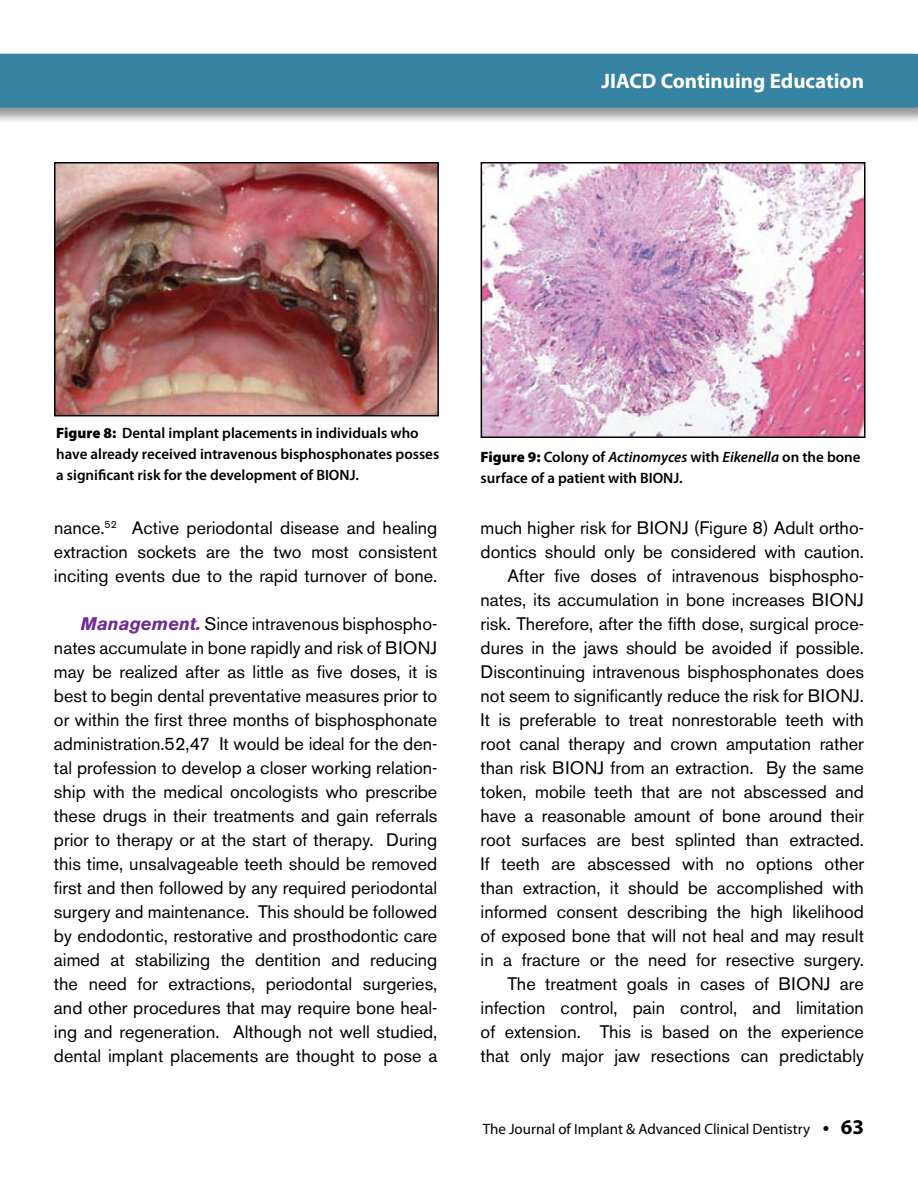
<style>
.page{position:relative;width:918px;height:1188px;background:#fff}
.page>*{position:absolute;margin:0;border:0;box-sizing:border-box;transform-origin:0 0}
.t1{font:700 21px "Myriad Pro";color:#fff}
.t2{font:18px/24px "Akzidenz Grotesk BE";color:#000;text-align:justify}
.t3{font:600 15px/21px "Myriad Pro";color:#000}
.t4{font:15px "Myriad Pro";color:#000}
.s1{font-weight:900}
.s2{font-weight:700;font-style:italic;color:#702c91}
.s3{font-style:italic}
.s4{font-weight:600;font-size:21px}
.s5{font-weight:700;font-size:21px}
</style>
<div class="page">
<div style="left:0;top:54px;width:918px;height:70px;background:#000;opacity:.4"></div>
<div style="left:0;top:54px;width:918px;height:54px;background:#3683a4"></div>
<img style="left:57px;top:165px;width:379px;height:248px">
<div style="left:54px;top:162px;width:385px;height:254px;border:2px solid #000"></div>
<img style="left:484px;top:165px;width:379px;height:270px">
<div style="left:481px;top:162px;width:385px;height:276px;border:2px solid #000"></div>
<p class="t1" style="left:602px;top:68px;width:264px">JIACD Continuing Education</p>
<p class="t3" style="left:56px;top:422px;width:385px"><span class="s1">Figure 8:</span> Dental implant placements in individuals who have already received intravenous bisphosphonates posses a significant risk for the development of BIONJ.</p>
<p class="t2" style="left:54px;top:516px;width:385px">nance.<sup>52</sup> Active periodontal disease and healing extraction sockets are the two most consistent inciting events due to the rapid turnover of bone.</p>
<p class="t2" style="left:54px;top:612px;width:385px;text-indent:27px"><span class="s2">Management.</span> Since intravenous bisphospho&shy;nates accumulate in bone rapidly and risk of BIONJ may be realized after as little as five doses, it is best to begin dental preventative measures prior to or within the first three months of bisphosphonate administration.52,47 It would be ideal for the den&shy;tal profession to develop a closer working relation&shy;ship with the medical oncologists who prescribe these drugs in their treatments and gain referrals prior to therapy or at the start of therapy. During this time, unsalvageable teeth should be removed first and then followed by any required periodontal surgery and maintenance. This should be followed by endodontic, restorative and prosthodontic care aimed at stabilizing the dentition and reducing the need for extractions, periodontal surgeries, and other procedures that may require bone heal&shy;ing and regeneration. Although not well studied, dental implant placements are thought to pose a</p>
<p class="t3" style="left:481px;top:446px;width:382px"><span class="s1">Figure 9:</span> Colony of <span class="s3">Actinomyces</span> with <span class="s3">Eikenella</span> on the bone surface of a patient with BIONJ.</p>
<p class="t2" style="left:481px;top:516px;width:385px;text-align:right">much higher risk for BIONJ (Figure 8) Adult ortho&shy;dontics should only be considered with caution.<br>After five doses of intravenous bisphospho&shy;nates, its accumulation in bone increases BIONJ risk. Therefore, after the fifth dose, surgical proce&shy;dures in the jaws should be avoided if possible.<br>Discontinuing intravenous bisphosphonates does not seem to significantly reduce the risk for BIONJ.<br>It is preferable to treat nonrestorable teeth with root canal therapy and crown amputation rather than risk BIONJ from an extraction. By the same token, mobile teeth that are not abscessed and have a reasonable amount of bone around their root surfaces are best splinted than extracted.<br>If teeth are abscessed with no options other than extraction, it should be accomplished with informed consent describing the high likelihood of exposed bone that will not heal and may result in a fracture or the need for resective surgery.<br>The treatment goals in cases of BIONJ are infection control, pain control, and limitation of extension. This is based on the experience that only major jaw resections can predictably</p>
<p class="t4" style="left:483px;top:1120px;width:383px">The Journal of Implant &amp; Advanced Clinical Dentistry <span class="s4">•</span> <span class="s5">63</span></p>
</div>
